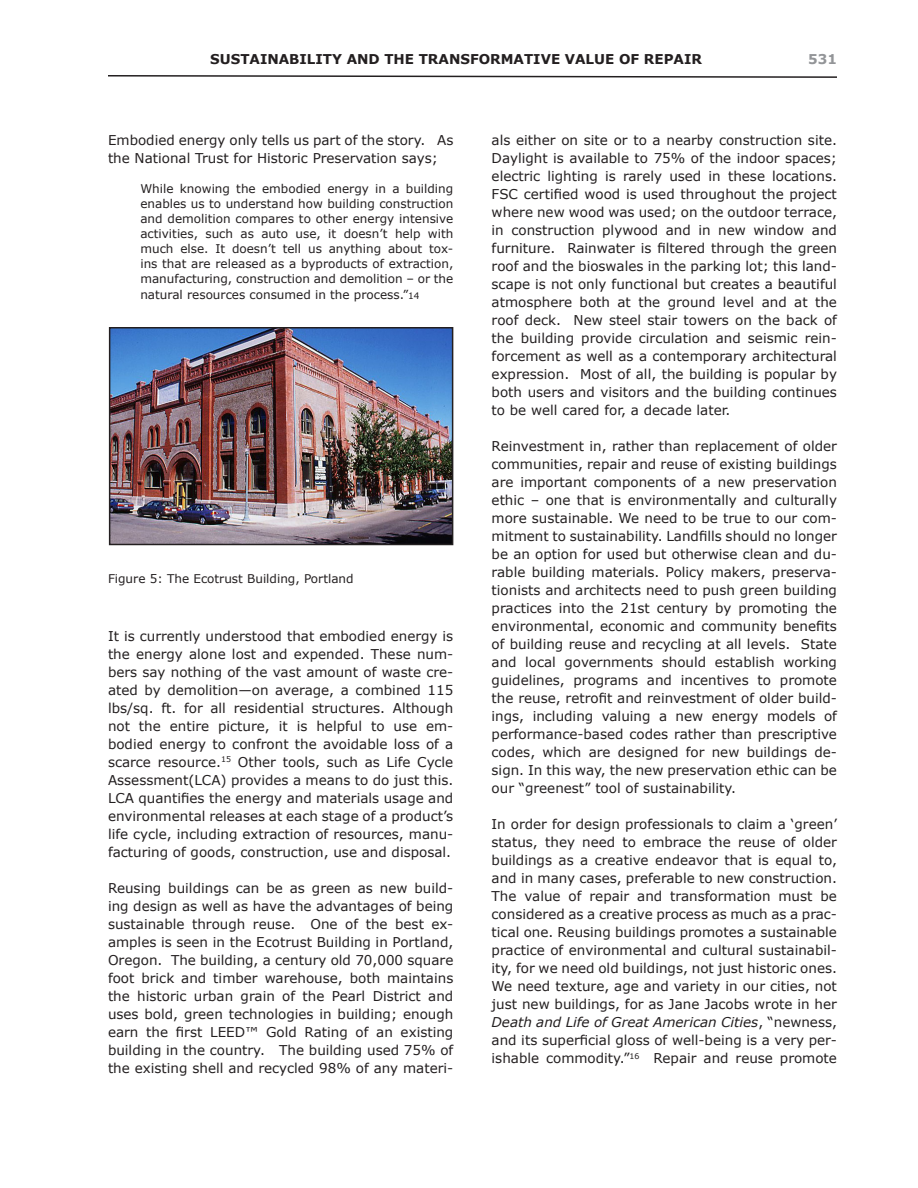
<style>
.page{position:relative;width:918px;height:1188px;background:#fff}
.page>*{position:absolute;margin:0;border:0;box-sizing:border-box;transform-origin:0 0}
.t1{font:13.5px/18px "Verdana";color:#231f20;text-align:justify}
.t2{font:700 13.5px "Verdana";color:#231f20}
.t3{font:700 13.5px "Verdana";color:#939598}
.Body_Quotes{font:12px/15px "Verdana";color:#231f20;text-align:justify}
.s1{font-size:9px}
.s2{font-style:italic}
</style>
<div class="page">
<svg style="left:108px;top:75px;width:729px;height:3px"></svg>
<img style="left:112px;top:330px;width:338px;height:212px">
<div style="left:109px;top:327px;width:344px;height:218px;border:2px solid #231f20"></div>
<p class="t2" style="left:210px;top:51px;width:493px">SUSTAINABILITY AND THE TRANSFORMATIVE VALUE OF REPAIR</p>
<p class="t3" style="left:808px;top:51px;width:30px">531</p>
<p class="t1" style="left:108px;top:132px;width:347px">Embodied energy only tells us part of the story. As the National Trust for Historic Preservation says;</p>
<p class="Body_Quotes" style="left:140px;top:181px;width:314px">While knowing the embodied energy in a building enables us to understand how building construction and demolition compares to other energy intensive activities, such as auto use, it doesn’t help with much else. It doesn’t tell us anything about tox&shy;ins that are released as a byproducts of extraction, manufacturing, construction and demolition – or the</p>
<p class="Body_Quotes" style="left:140px;top:287px;width:281px">natural resources consumed in the process.”<span class="s1">14</span></p>
<p class="Body_Quotes" style="left:108px;top:571px;width:247px">Figure 5: The Ecotrust Building, Portland</p>
<p class="t1" style="left:108px;top:627px;width:347px">It is currently understood that embodied energy is the energy alone lost and expended. These num&shy;bers say nothing of the vast amount of waste cre&shy;ated by demolition—on average, a combined 115 lbs/sq. ft. for all residential structures. Although not the entire picture, it is helpful to use em&shy;bodied energy to confront the avoidable loss of a scarce resource.<sup>15</sup> Other tools, such as Life Cycle Assessment(LCA) provides a means to do just this.<br>LCA quantifies the energy and materials usage and environmental releases at each stage of a product’s life cycle, including extraction of resources, manu&shy;facturing of goods, construction, use and disposal.</p>
<p class="t1" style="left:108px;top:879px;width:347px">Reusing buildings can be as green as new build&shy;ing design as well as have the advantages of being sustainable through reuse. One of the best ex&shy;amples is seen in the Ecotrust Building in Portland, Oregon. The building, a century old 70,000 square foot brick and timber warehouse, both maintains the historic urban grain of the Pearl District and uses bold, green technologies in building; enough earn the first LEED™ Gold Rating of an existing building in the country. The building used 75% of the existing shell and recycled 98% of any materi-</p>
<p class="t1" style="left:492px;top:132px;width:347px">als either on site or to a nearby construction site.<br>Daylight is available to 75% of the indoor spaces; electric lighting is rarely used in these locations.<br>FSC certified wood is used throughout the project where new wood was used; on the outdoor terrace, in construction plywood and in new window and furniture. Rainwater is filtered through the green roof and the bioswales in the parking lot; this land&shy;scape is not only functional but creates a beautiful atmosphere both at the ground level and at the roof deck. New steel stair towers on the back of the building provide circulation and seismic rein&shy;forcement as well as a contemporary architectural expression. Most of all, the building is popular by both users and visitors and the building continues to be well cared for, a decade later.</p>
<p class="t1" style="left:492px;top:438px;width:347px">Reinvestment in, rather than replacement of older communities, repair and reuse of existing buildings are important components of a new preservation ethic – one that is environmentally and culturally more sustainable. We need to be true to our com&shy;mitment to sustainability. Landfills should no longer be an option for used but otherwise clean and du&shy;rable building materials. Policy makers, preserva&shy;tionists and architects need to push green building practices into the 21st century by promoting the environmental, economic and community benefits of building reuse and recycling at all levels. State and local governments should establish working guidelines, programs and incentives to promote the reuse, retrofit and reinvestment of older build&shy;ings, including valuing a new energy models of performance-based codes rather than prescriptive codes, which are designed for new buildings de&shy;sign. In this way, the new preservation ethic can be our “greenest” tool of sustainability.</p>
<p class="t1" style="left:492px;top:816px;width:347px">In order for design professionals to claim a ‘green’ status, they need to embrace the reuse of older buildings as a creative endeavor that is equal to, and in many cases, preferable to new construction.<br>The value of repair and transformation must be considered as a creative process as much as a prac&shy;tical one. Reusing buildings promotes a sustainable practice of environmental and cultural sustainabil&shy;ity, for we need old buildings, not just historic ones.<br>We need texture, age and variety in our cities, not just new buildings, for as Jane Jacobs wrote in her <span class="s2">Death and Life of Great American Cities</span>, “newness, and its superficial gloss of well-being is a very per&shy;ishable commodity.”<sup>16</sup> Repair and reuse promote</p>
</div>
